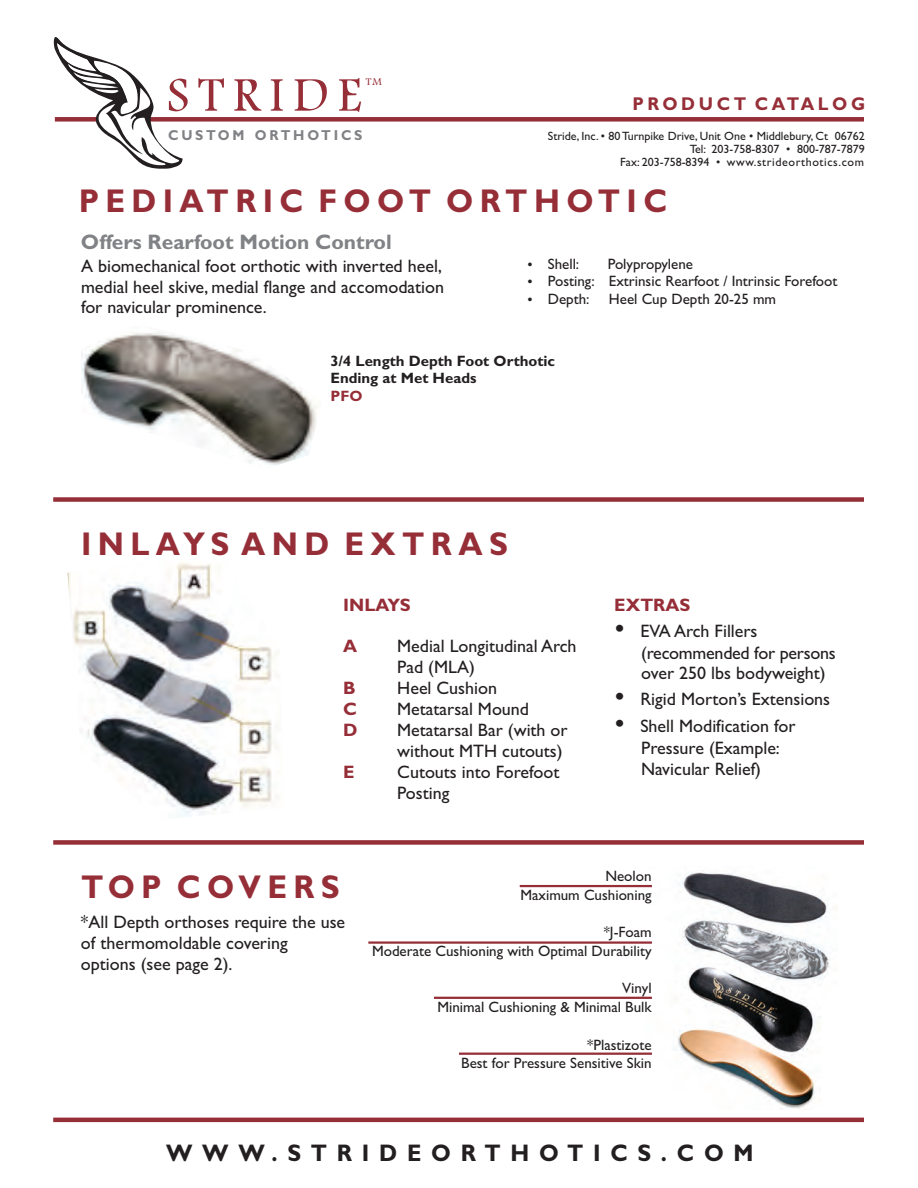
<style>
.page{position:relative;width:918px;height:1188px;background:#fff}
.page>*{position:absolute;margin:0;border:0;box-sizing:border-box;transform-origin:0 0}
.t1{font:50.25px "Footlight MT Light";letter-spacing:.175em;color:#962e38}
.t2{font:700 33px "Gill Sans";letter-spacing:.205em;color:#962e38;scale:.94 1}
.t3{font:24.3px "Wingdings";color:#231f20}
.t4{font:700 24px "Gill Sans";letter-spacing:.43em;color:#231f20;scale:.94 1}
.t5{font:700 21px "Gill Sans";color:#808285}
.t6{font:700 18.45px "Gill Sans";letter-spacing:.205em;color:#962e38;scale:.94 1}
.t7{font:18px/20.9px "Gill Sans";color:#231f20}
.t8{font:700 18px/20.9px "Gill Sans";color:#962e38;text-align:justify}
.t9{font:15px/18.8px "Gill Sans";color:#231f20;text-align:right}
.t10{font:700 15px/17.4px "Gill Sans";color:#231f20}
.t11{font:700 15px "Gill Sans";color:#962e38}
.t12{font:700 14.4px "Gill Sans";letter-spacing:.205em;color:#808285;scale:.94 1}
.t13{font:12.75px "Wingdings";color:#231f20}
.t14{font:12px/12.9px "Gill Sans";color:#231f20;text-align:right}
.t15{font:10.65px "Footlight MT Light";color:#962e38}
</style>
<div class="page">
<div style="left:55px;top:117px;width:809px;height:5px;background:#962e38"></div>
<svg style="left:53px;top:37px;width:130px;height:132px"></svg>
<div style="left:53px;top:497px;width:811px;height:5px;background:#962e38"></div>
<div style="left:53px;top:840px;width:811px;height:5px;background:#962e38"></div>
<img style="left:81px;top:332px;width:236px;height:134px">
<hr style="left:53px;top:1118px;width:811px;height:4px;background:#962e38">
<img style="left:67px;top:562px;width:212px;height:255px">
<img style="left:636px;top:870px;width:201px;height:239px">
<hr style="left:520px;top:885px;width:132px;height:2px;background:#962e38">
<hr style="left:368px;top:941px;width:284px;height:3px;background:#962e38">
<hr style="left:434px;top:997px;width:218px;height:2px;background:#962e38">
<hr style="left:459px;top:1053px;width:193px;height:2px;background:#962e38">
<p class="t15" style="left:366px;top:77px;width:18px">TM</p>
<h1 class="t1" style="left:167px;top:76px;width:197px">STRIDE</h1>
<p class="t12" style="left:168px;top:130px;width:208px">CUSTOM ORTHOTICS</p>
<p class="t6" style="left:632px;top:98px;width:249px">PRODUCT CATALOG</p>
<p class="t14" style="left:548px;top:131px;width:318px">Stride, Inc. • 80 Turnpike Drive, Unit One • Middlebury, Ct 06762<br>Tel: 203-758-8307 • 800-787-7879<br>Fax: 203-758-8394 • www.strideorthotics.com</p>
<h2 class="t2" style="left:79px;top:190px;width:628px">PEDIATRIC FOOT ORTHOTIC</h2>
<p class="t5" style="left:81px;top:234px;width:312px">Offers Rearfoot Motion Control</p>
<p class="t7" style="left:81px;top:257px;width:365px">A biomechanical foot orthotic with inverted heel, medial heel skive, medial flange and accomodation for navicular prominence.</p>
<p class="t9" style="left:527px;top:256px;width:54px">•Shell:</p>
<p class="t9" style="left:608px;top:256px;width:87px">Polypropylene</p>
<p class="t13" style="left:527px;top:294px;width:40px">•</p>
<p class="t9" style="left:548px;top:274px;width:291px;line-height:17.4px;text-align:left">Posting: Extrinsic Rearfoot / Intrinsic Forefoot<br>Depth:</p>
<p class="t13" style="left:527px;top:276px;width:40px">•</p>
<p class="t9" style="left:609px;top:291px;width:169px">Heel Cup Depth 20-25 mm</p>
<p class="t10" style="left:330px;top:354px;width:226px">3/4 Length Depth Foot Orthotic<br>Ending at Met Heads</p>
<p class="t11" style="left:330px;top:390px;width:34px">PFO</p>
<h2 class="t2" style="left:81px;top:532px;width:456px">INLAYS AND EXTRAS</h2>
<p class="t8" style="left:343px;top:596px;width:69px">INLAYS</p>
<p class="t8" style="left:343px;top:638px;width:16px">A</p>
<p class="t8" style="left:343px;top:680px;width:16px">B C D</p>
<p class="t8" style="left:343px;top:763px;width:13px">E</p>
<p class="t7" style="left:397px;top:638px;width:181px">Medial Longitudinal Arch<br>Pad (MLA)<br>Heel Cushion<br>Metatarsal Mound<br>Metatarsal Bar (with or without MTH cutouts)<br>Cutouts into Forefoot<br>Posting</p>
<p class="t8" style="left:614px;top:596px;width:78px">EXTRAS</p>
<p class="t7" style="left:641px;top:622px;width:196px;line-height:21.9px;text-indent:-27px">•EVA Arch Fillers (recommended for persons</p>
<h3 class="t3" style="left:614px;top:687px;width:74px">•</h3>
<p class="t7" style="left:641px;top:665px;width:186px">over 250 lbs bodyweight)</p>
<p class="t7" style="left:640px;top:688px;width:191px;line-height:27px">Rigid Morton’s Extensions<br>Shell Modification for</p>
<p class="t7" style="left:641px;top:740px;width:140px">Pressure (Example:<br>Navicular Relief)</p>
<h3 class="t3" style="left:614px;top:714px;width:74px">•</h3>
<h2 class="t2" style="left:81px;top:875px;width:277px">TOP COVERS</h2>
<p class="t7" style="left:81px;top:913px;width:266px">*All Depth orthoses require the use of thermomoldable covering options (see page 2).</p>
<p class="t9" style="left:520px;top:868px;width:133px">Neolon<br>Maximum Cushioning</p>
<p class="t9" style="left:372px;top:924px;width:281px">*J-Foam<br>Moderate Cushioning with Optimal Durability</p>
<p class="t9" style="left:437px;top:980px;width:216px">Vinyl<br>Minimal Cushioning &amp; Minimal Bulk</p>
<p class="t9" style="left:461px;top:1037px;width:192px">*Plastizote<br>Best for Pressure Sensitive Skin</p>
<h3 class="t4" style="left:166px;top:1144px;width:626px">WWW.STRIDEORTHOTICS.COM</h3>
</div>
